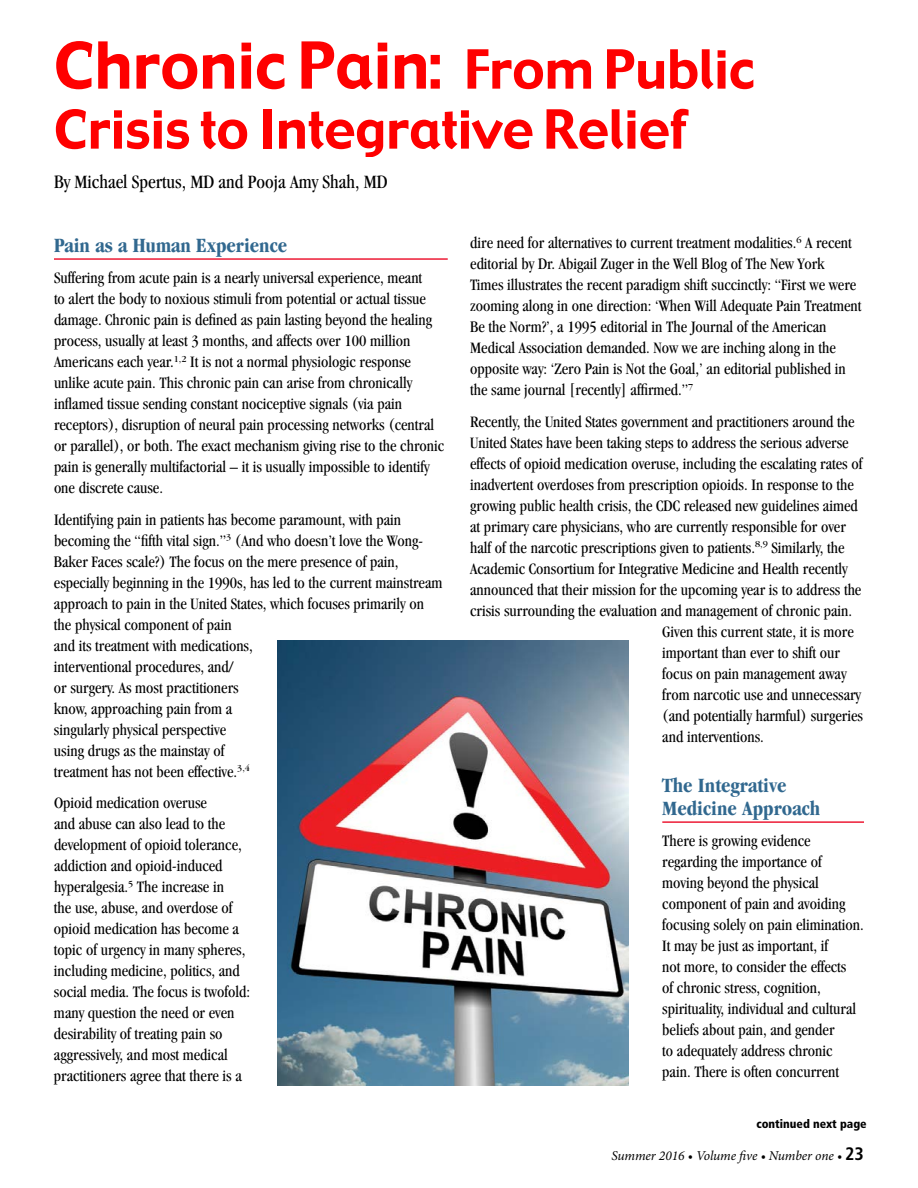
<style>
.page{position:relative;width:918px;height:1188px;background:#fff}
.page>*{position:absolute;margin:0;border:0;box-sizing:border-box;transform-origin:0 0}
.t1{font:63px "Gadget";color:#fe0000}
.t2{font:52.5px "Gadget";color:#fe0000}
.t3{font:700 condensed 21px/22.5px "Garamond";color:#31688f}
.t4{font:condensed 19.5px "Garamond";color:#000}
.t5{font:condensed 16.5px/21px "Garamond";color:#000}
.t6{font:italic 13.5px "Minion Pro";letter-spacing:-.01em;color:#000}
.t7{font:900 condensed 12px "Frutiger";color:#000}
.s1{font-size:52.5px}
.s2{font-family:"Frutiger";font-weight:700;font-style:normal;font-stretch:condensed;font-size:18px}
</style>
<div class="page">
<hr style="left:54px;top:258px;width:394px;height:2px;background:#ed1b35">
<hr style="left:662px;top:821px;width:202px;height:2px;background:#ed1b35">
<img style="left:278px;top:640px;width:351px;height:446px">
<h1 class="t1" style="left:54px;top:25px;width:702px">Chronic Pain: <span class="s1">From Public</span></h1>
<h2 class="t2" style="left:54px;top:96px;width:634px">Crisis to Integrative Relief</h2>
<p class="t4" style="left:54px;top:171px;width:335px">By Michael Spertus, MD and Pooja Amy Shah, MD</p>
<p class="t3" style="left:54px;top:233px;width:235px">Pain as a Human Experience</p>
<p class="t5" style="left:54px;top:267px;width:392px">Suffering from acute pain is a nearly universal experience, meant<br>to alert the body to noxious stimuli from potential or actual tissue damage. Chronic pain is defined as pain lasting beyond the healing process, usually at least 3 months, and affects over 100 million Americans each year.<sup>1,2</sup> It is not a normal physiologic response unlike acute pain. This chronic pain can arise from chronically inflamed tissue sending constant nociceptive signals (via pain receptors), disruption of neural pain processing networks (central or parallel), or both. The exact mechanism giving rise to the chronic pain is generally multifactorial – it is usually impossible to identify one discrete cause.</p>
<p class="t5" style="left:54px;top:509px;width:390px">Identifying pain in patients has become paramount, with pain becoming the “fifth vital sign.”<sup>3</sup> (And who doesn’t love the Wong-Baker Faces scale?) The focus on the mere presence of pain, especially beginning in the 1990s, has led to the current mainstream approach to pain in the United States, which focuses primarily on the physical component of pain<br>and its treatment with medications,<br>interventional procedures, and/<br>or surgery. As most practitioners<br>know, approaching pain from a<br>singularly physical perspective<br>using drugs as the mainstay of<br>treatment has not been effective.<sup>3,4</sup></p>
<p class="t5" style="left:54px;top:792px;width:198px">Opioid medication overuse<br>and abuse can also lead to the development of opioid tolerance, addiction and opioid-induced hyperalgesia.<sup>5</sup> The increase in<br>the use, abuse, and overdose of opioid medication has become a topic of urgency in many spheres, including medicine, politics, and social media. The focus is twofold: many question the need or even desirability of treating pain so aggressively, and most medical practitioners agree that there is a</p>
<p class="t5" style="left:470px;top:232px;width:393px">dire need for alternatives to current treatment modalities.<sup>6</sup> A recent editorial by Dr. Abigail Zuger in the Well Blog of The New York Times illustrates the recent paradigm shift succinctly: “First we were zooming along in one direction: ‘When Will Adequate Pain Treatment Be the Norm?’, a 1995 editorial in The Journal of the American Medical Association demanded. Now we are inching along in the opposite way: ‘Zero Pain is Not the Goal,’ an editorial published in the same journal [recently] affirmed.”<sup>7</sup></p>
<p class="t5" style="left:470px;top:411px;width:386px">Recently, the United States government and practitioners around the</p>
<p class="t5" style="left:470px;top:432px;width:380px">United States have been taking steps to address the serious adverse</p>
<p class="t5" style="left:470px;top:453px;width:394px">effects of opioid medication overuse, including the escalating rates of</p>
<p class="t5" style="left:470px;top:474px;width:385px">inadvertent overdoses from prescription opioids. In response to the</p>
<p class="t5" style="left:470px;top:495px;width:389px">growing public health crisis, the CDC released new guidelines aimed</p>
<p class="t5" style="left:470px;top:516px;width:377px">at primary care physicians, who are currently responsible for over</p>
<p class="t5" style="left:470px;top:537px;width:376px">half of the narcotic prescriptions given to patients.<sup>8,9</sup> Similarly, the</p>
<p class="t5" style="left:470px;top:558px;width:379px">Academic Consortium for Integrative Medicine and Health recently</p>
<p class="t5" style="left:470px;top:579px;width:393px">announced that their mission for the upcoming year is to address the</p>
<p class="t5" style="left:470px;top:600px;width:384px">crisis surrounding the evaluation and management of chronic pain.</p>
<p class="t5" style="left:662px;top:621px;width:193px">Given this current state, it is more</p>
<p class="t5" style="left:662px;top:642px;width:179px">important than ever to shift our</p>
<p class="t5" style="left:662px;top:663px;width:186px">focus on pain management away</p>
<p class="t5" style="left:662px;top:684px;width:200px">from narcotic use and unnecessary</p>
<p class="t5" style="left:662px;top:705px;width:202px">(and potentially harmful) surgeries</p>
<p class="t5" style="left:662px;top:726px;width:103px">and interventions.</p>
<p class="t3" style="left:662px;top:774px;width:160px">The Integrative<br>Medicine Approach</p>
<p class="t5" style="left:662px;top:830px;width:203px">There is growing evidence regarding the importance of moving beyond the physical component of pain and avoiding focusing solely on pain elimination.<br>It may be just as important, if<br>not more, to consider the effects<br>of chronic stress, cognition, spirituality, individual and cultural beliefs about pain, and gender<br>to adequately address chronic pain. There is often concurrent</p>
<p class="t7" style="left:756px;top:1117px;width:112px">continued next page</p>
<p class="t6" style="left:611px;top:1147px;width:254px">Summer 2016 • Volume five • Number one • <span class="s2">23</span></p>
</div>
